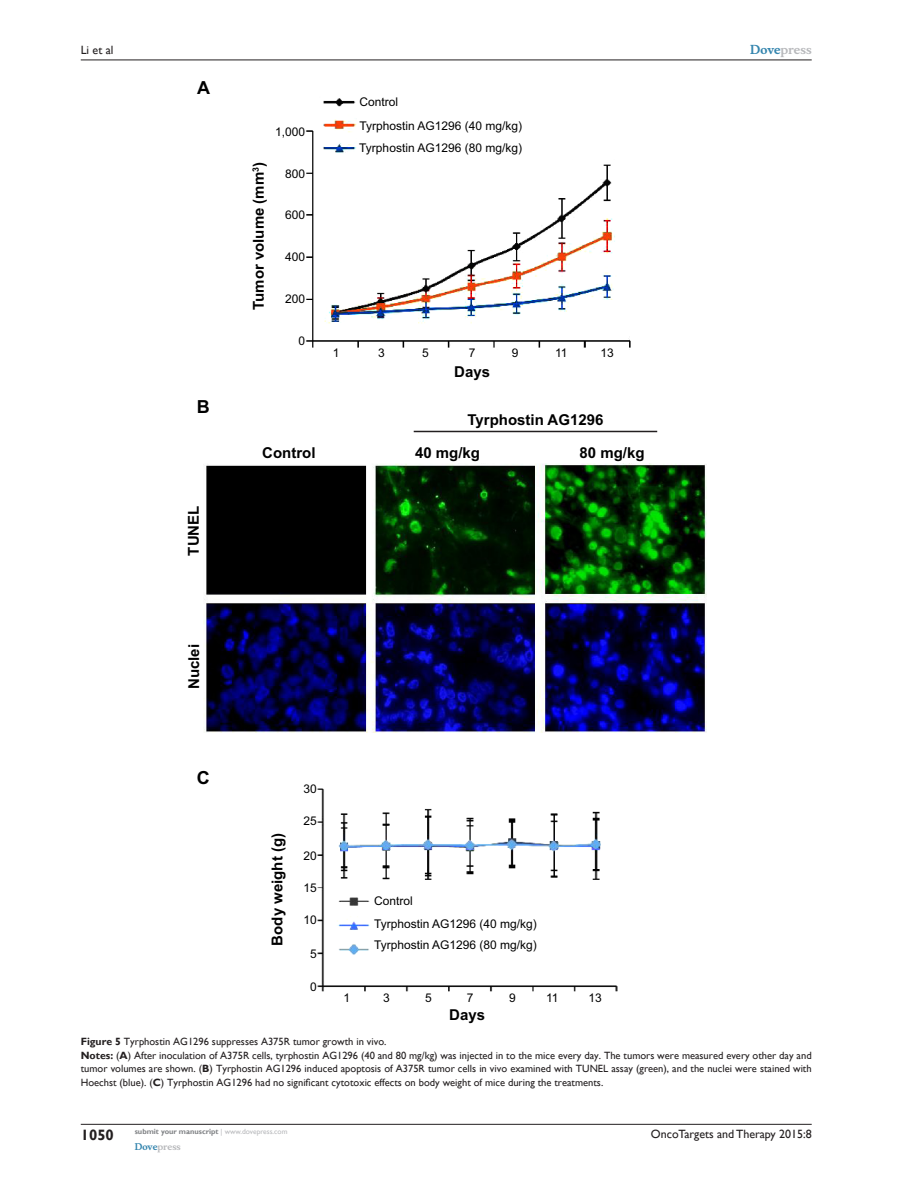
<style>
.page{position:relative;width:918px;height:1188px;background:#fff}
.page>*{position:absolute;margin:0;border:0;box-sizing:border-box;transform-origin:0 0}
.t1{font:700 18px "Arial";color:#000}
.t2{font:700 15px "Arial";color:#000}
.t3{font:700 15px "Gill Sans";color:#231f20}
.t4{font:12px/22.8px "Arial";color:#000}
.t5{font:12px "Gill Sans";color:#231f20}
.t6{font:700 12px "Musee";color:#b8b9bc}
.FigSNRI{font:10.5px/13.5px "Gill Sans";color:#231f20}
.FigC{font:10.5px "Gill Sans";color:#231f20}
.t7{font:700 9px "Musee";color:#b8b9bc}
.t8{font:700 7.5px "Gill Sans";color:#808285}
.s1{color:#3485ae}
.s2{font-weight:700}
.s3{font-weight:400;color:#b8b9bc}
</style>
<div class="page">
<hr style="left:81px;top:1124px;width:731px;height:1px;background:#231f20">
<hr style="left:81px;top:60px;width:731px;height:1px;background:#231f20">
<img style="left:317px;top:788px;width:301px;height:203px">
<img style="left:203px;top:464px;width:504px;height:268px">
<img style="left:305px;top:98px;width:326px;height:250px">
<hr style="left:414px;top:431px;width:243px;height:1px;background:#231f20">
<p class="t5" style="left:81px;top:43px;width:34px">Li et al</p>
<p class="t1" style="left:197px;top:75px;width:14px">A</p>
<p class="t1" style="left:197px;top:395px;width:14px">B</p>
<p class="t2" style="left:183px;top:556px;width:51px;rotate:-90deg">TUNEL</p>
<p class="t2" style="left:184px;top:689px;width:47px;rotate:-90deg">Nuclei</p>
<p class="t1" style="left:197px;top:765px;width:14px">C</p>
<p class="t4" style="left:275px;top:120px;width:32px">1,000</p>
<p class="t2" style="left:249px;top:310px;width:149px;rotate:-90deg">Tumor volume (mm<sup>3</sup>)</p>
<p class="t4" style="left:285px;top:163px;width:22px">800</p>
<p class="t4" style="left:285px;top:204px;width:22px">600</p>
<p class="t4" style="left:285px;top:246px;width:22px">400</p>
<p class="t4" style="left:285px;top:288px;width:22px">200</p>
<p class="t4" style="left:298px;top:330px;width:8px">0</p>
<p class="t4" style="left:333px;top:342px;width:8px">1</p>
<p class="t2" style="left:262px;top:442px;width:55px">Control</p>
<p class="t4" style="left:359px;top:91px;width:40px">Control</p>
<p class="t4" style="left:359px;top:114px;width:164px">Tyrphostin AG1296 (40 mg/kg)</p>
<p class="t4" style="left:359px;top:137px;width:164px">Tyrphostin AG1296 (80 mg/kg)</p>
<p class="t4" style="left:378px;top:342px;width:8px">3</p>
<p class="t4" style="left:422px;top:342px;width:8px">5</p>
<p class="t4" style="left:469px;top:342px;width:8px">7</p>
<p class="t4" style="left:512px;top:342px;width:8px">9</p>
<p class="t4" style="left:555px;top:342px;width:14px">11</p>
<p class="t4" style="left:600px;top:342px;width:15px">13</p>
<p class="t2" style="left:454px;top:361px;width:37px">Days</p>
<p class="t2" style="left:468px;top:409px;width:137px">Tyrphostin AG1296</p>
<p class="t2" style="left:415px;top:442px;width:67px">40 mg/kg</p>
<p class="t2" style="left:580px;top:442px;width:67px">80 mg/kg</p>
<p class="t2" style="left:267px;top:946px;width:114px;rotate:-90deg">Body weight (g)</p>
<p class="t4" style="left:304px;top:777px;width:15px">30</p>
<p class="t4" style="left:304px;top:810px;width:15px">25</p>
<p class="t4" style="left:304px;top:845px;width:15px">20</p>
<p class="t4" style="left:304px;top:877px;width:15px">15</p>
<p class="t4" style="left:304px;top:908px;width:15px">10</p>
<p class="t4" style="left:310px;top:942px;width:8px">5</p>
<p class="t4" style="left:310px;top:975px;width:8px">0</p>
<p class="t4" style="left:343px;top:986px;width:8px">1</p>
<p class="t4" style="left:374px;top:889px;width:164px">Control<br>Tyrphostin AG1296 (40 mg/kg)</p>
<p class="t4" style="left:374px;top:934px;width:164px">Tyrphostin AG1296 (80 mg/kg)</p>
<p class="t4" style="left:383px;top:986px;width:8px">3</p>
<p class="t4" style="left:425px;top:986px;width:8px">5</p>
<p class="t4" style="left:467px;top:986px;width:8px">7</p>
<p class="t4" style="left:509px;top:986px;width:8px">9</p>
<p class="t4" style="left:546px;top:986px;width:14px">11</p>
<p class="t4" style="left:588px;top:986px;width:15px">13</p>
<p class="t2" style="left:449px;top:1005px;width:37px">Days</p>
<p class="t6" style="left:750px;top:43px;width:63px"><span class="s1">Dove</span>press</p>
<p class="FigC" style="left:81px;top:1036px;width:307px"><span class="s2">Figure 5</span> Tyrphostin AG 1296 suppresses A375R tumor growth in vivo.</p>
<p class="FigSNRI" style="left:81px;top:1049px;width:732px"><span class="s2">Notes:</span> (<span class="s2">A</span>) After inoculation of A375R cells, tyrphostin AG 1296 (40 and 80 mg/kg) was injected in to the mice every day. The tumors were measured every other day and tumor volumes are shown. (<span class="s2">B</span>) Tyrphostin AG 1296 induced apoptosis of A375R tumor cells in vivo examined with TUNEL</p>
<p class="FigSNRI" style="left:611px;top:1062px;width:202px">assay (green), and the nuclei were stained with</p>
<p class="FigSNRI" style="left:81px;top:1076px;width:524px">Hoechst (blue). (<span class="s2">C</span>) Tyrphostin AG1296 had no significant cytotoxic effects on body weight of mice during the treatments.</p>
<h2 class="t3" style="left:81px;top:1126px;width:35px">1050</h2>
<p class="t8" style="left:135px;top:1127px;width:154px">submit your manuscript <span class="s3">| www.dovepress.com</span></p>
<p class="t7" style="left:135px;top:1141px;width:48px"><span class="s1">Dove</span>press</p>
<p class="t5" style="left:651px;top:1127px;width:162px">OncoTargets and Therapy 2015:8</p>
</div>
